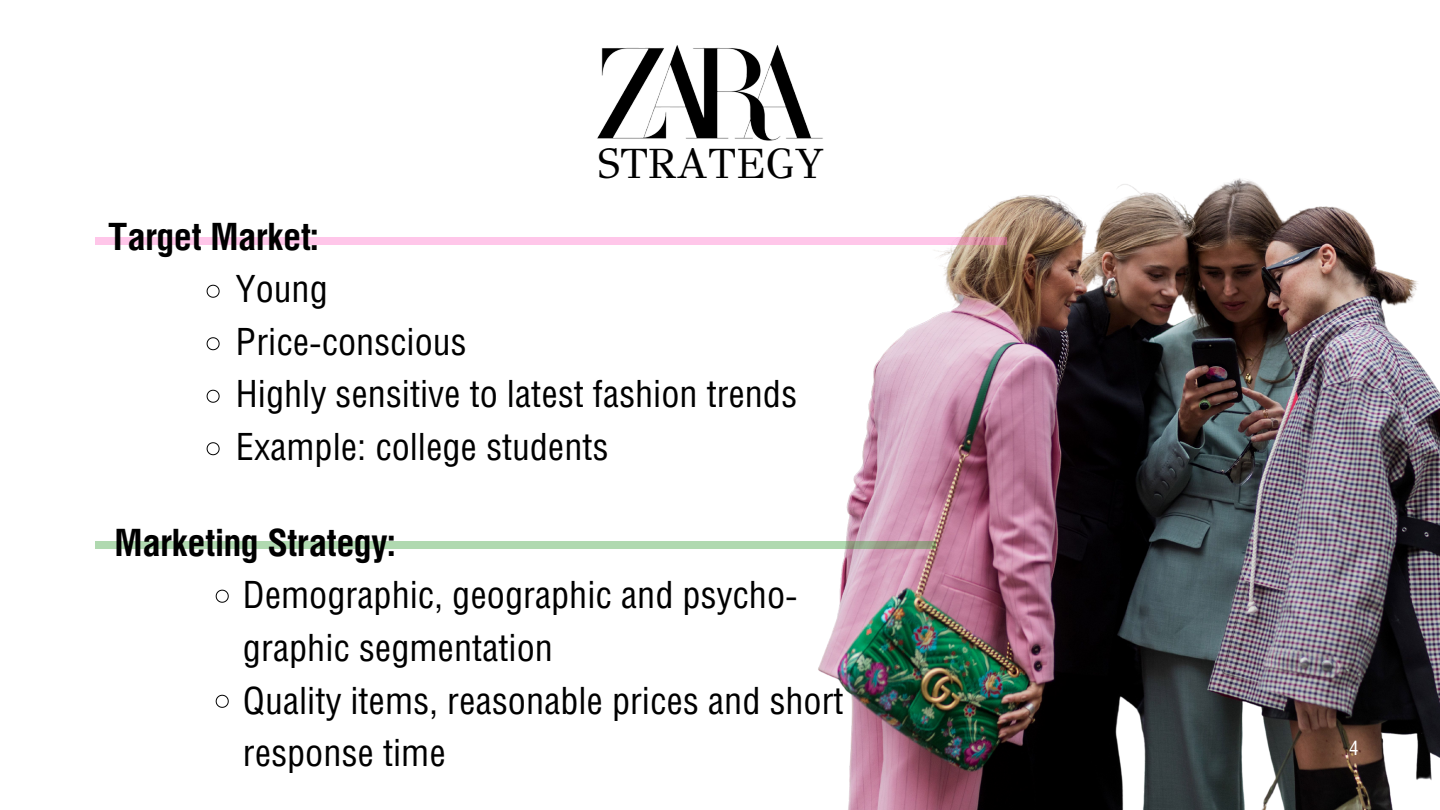
<style>
.page{position:relative;width:1440px;height:810px;background:#fff}
.page>*{position:absolute;margin:0;border:0;box-sizing:border-box;transform-origin:0 0}
.t1{font:42.3px "GFS Didot";color:#000}
.t2{font:37.6px/52.5px "Helios Cond";color:#000}
.t3{font:700 37.6px "Helios Cond";color:#000}
.t4{font:19.9px "Helios Cond";color:#fff}
</style>
<div class="page">
<img style="left:597px;top:45px;width:226px;height:96px">
<img style="left:799px;top:178px;width:641px;height:632px">
<div style="left:96px;top:238px;width:911px;height:7px;background:#ffc6e9"></div>
<svg style="left:206px;top:284px;width:14px;height:14px"></svg>
<svg style="left:206px;top:337px;width:14px;height:14px"></svg>
<svg style="left:206px;top:389px;width:14px;height:14px"></svg>
<svg style="left:206px;top:442px;width:14px;height:14px"></svg>
<svg style="left:96px;top:541px;width:840px;height:7px;background:#add2ab"></svg>
<svg style="left:216px;top:590px;width:13px;height:13px"></svg>
<svg style="left:216px;top:695px;width:13px;height:13px"></svg>
<p class="t3" style="left:108px;top:211px;width:211px">Target Market:</p>
<p class="t1" style="left:598px;top:138px;width:227px">STRATEGY</p>
<p class="t2" style="left:236px;top:263px;width:93px">Young</p>
<p class="t2" style="left:236px;top:315px;width:232px">Price-conscious</p>
<p class="t2" style="left:236px;top:368px;width:563px">Highly sensitive to latest fashion trends</p>
<p class="t2" style="left:236px;top:420px;width:374px">Example: college students</p>
<p class="t3" style="left:115px;top:517px;width:282px">Marketing Strategy:</p>
<p class="t2" style="left:243px;top:569px;width:556px">Demographic, geographic and psycho&shy;graphic segmentation</p>
<p class="t2" style="left:243px;top:674px;width:602px">Quality items, reasonable prices and short response time</p>
<p class="t4" style="left:1349px;top:736px;width:11px">4</p>
</div>
